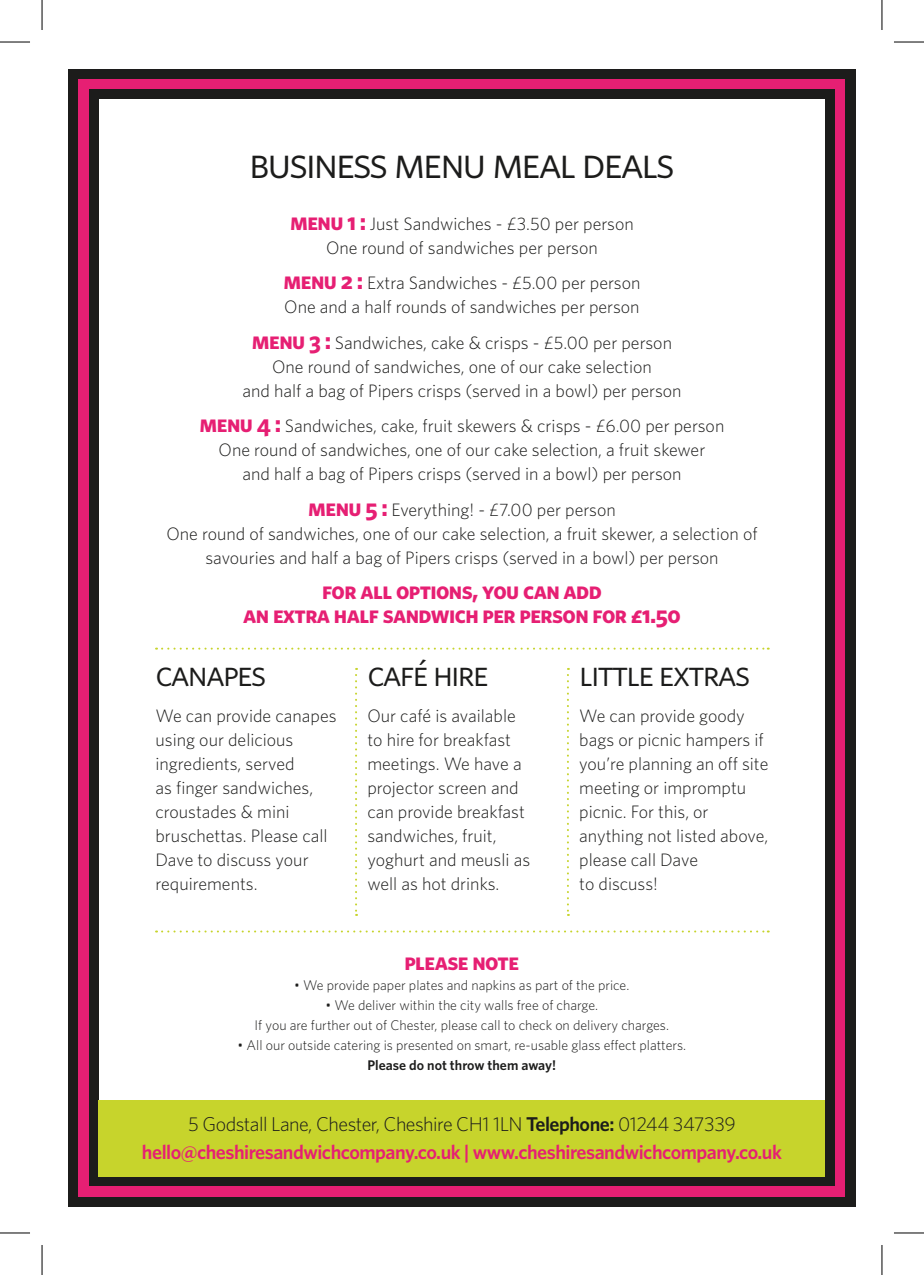
<style>
.page{position:relative;width:924px;height:1275px;background:#fff}
.page>*{position:absolute;margin:0;border:0;box-sizing:border-box;transform-origin:0 0}
.t1{font:44px "Whitney Book SC";letter-spacing:-.05em;color:#1c1c1b}
.t2{font:36px "Whitney Book SC";letter-spacing:-.05em;color:#1c1c1b}
.t3{font:24px/24px "Whitney Bold SC";letter-spacing:-.025em;color:#e61f73;text-align:center}
.t4{font:600 20px/28px "Whitney";letter-spacing:-.025em;color:#e61f73;text-align:center}
.t5{font:300 18px/24px "Whitney";color:#1c1c1b;text-align:center}
.t6{font:300 14px/20px "Whitney";color:#1c1c1b;text-align:center}
.s1{font-family:"Whitney Bold SC";font-weight:400;font-size:24px;color:#e61f73}
.s2{font-weight:600}
.s3{font-weight:300;color:#1c1c1b}
.s4{color:#1c1c1b}
</style>
<div class="page">
<div style="left:68px;top:68px;width:787px;height:1138px;background:#1c1c1b"></div>
<div style="left:78px;top:79px;width:766px;height:1117px;background:#e61f73"></div>
<div style="left:89px;top:89px;width:745px;height:1097px;background:#1c1c1b"></div>
<div style="left:99px;top:99px;width:725px;height:1076px;background:#fff"></div>
<div style="left:99px;top:1099px;width:725px;height:77px;background:#c7d42c"></div>
<svg style="left:156px;top:647px;width:612px;height:2px"></svg>
<svg style="left:156px;top:930px;width:612px;height:2px"></svg>
<svg style="left:567px;top:668px;width:1px;height:248px"></svg>
<svg style="left:355px;top:668px;width:2px;height:248px"></svg>
<hr style="left:0;top:42px;width:30px;height:1px;background:#000">
<hr style="left:893px;top:42px;width:30px;height:1px;background:#000">
<hr style="left:0;top:1232px;width:30px;height:1px;background:#000">
<hr style="left:893px;top:1232px;width:30px;height:1px;background:#000">
<hr style="left:42px;top:0;width:1px;height:30px;background:#000">
<hr style="left:42px;top:1245px;width:1px;height:30px;background:#000">
<hr style="left:881px;top:0;width:1px;height:30px;background:#000">
<hr style="left:881px;top:1245px;width:1px;height:30px;background:#000">
<p class="t1" style="left:249px;top:137px;width:427px">business menu meal deals</p>
<p class="t5" style="left:290px;top:211px;width:345px"><span class="s1">menu 1 :</span> Just Sandwiches - £3.50 per person<br>One round of sandwiches per person</p>
<p class="t5" style="left:283px;top:271px;width:358px;text-align:left"><span class="s1">menu 2 :</span> Extra Sandwiches - £5.00 per person<br>One and a half rounds of sandwiches per person</p>
<p class="t5" style="left:242px;top:330px;width:440px"><span class="s1">menu 3 :</span> Sandwiches, cake &amp; crisps - £5.00 per person<br>One round of sandwiches, one of our cake selection<br>and half a bag of Pipers crisps (served in a bowl) per person</p>
<p class="t5" style="left:199px;top:413px;width:526px"><span class="s1">menu 4 :</span> Sandwiches, cake, fruit skewers &amp; crisps - £6.00 per person<br>One round of sandwiches, one of our cake selection, a fruit skewer<br>and half a bag of Pipers crisps (served in a bowl) per person</p>
<p class="t5" style="left:166px;top:497px;width:592px"><span class="s1">menu 5 :</span> Everything! - £7.00 per person<br>One round of sandwiches, one of our cake selection, a fruit skewer, a selection of savouries and half a bag of Pipers crisps (served in a bowl) per person</p>
<p class="t3" style="left:243px;top:578px;width:439px">for all options, you can add<br>an extra half sandwich per person for £1.50</p>
<p class="t2" style="left:155px;top:652px;width:112px">canapes</p>
<p class="t5" style="left:155px;top:703px;width:182px;text-align:left">We can provide canapes using our delicious ingredients, served<br>as finger sandwiches, croustades &amp; mini bruschettas. Please call<br>Dave to discuss your requirements.</p>
<p class="t2" style="left:367px;top:652px;width:123px">café hire</p>
<p class="t5" style="left:367px;top:703px;width:164px;text-align:left">Our café is available to hire for breakfast meetings. We have a projector screen and can provide breakfast sandwiches, fruit, yoghurt and meusli as well as hot drinks.</p>
<p class="t2" style="left:579px;top:652px;width:172px">little extras</p>
<p class="t5" style="left:579px;top:703px;width:190px;text-align:left">We can provide goody bags or picnic hampers if you’re planning an off site meeting or impromptu picnic. For this, or anything not listed above, please call Dave<br>to discuss!</p>
<p class="t3" style="left:404px;top:949px;width:116px">please note</p>
<p class="t6" style="left:294px;top:975px;width:336px">• We provide paper plates and napkins as part of the price.</p>
<p class="t6" style="left:254px;top:995px;width:416px">• We deliver within the city walls free of charge.<br>If you are further out of Chester, please call to check on delivery charges.</p>
<p class="t6" style="left:237px;top:1035px;width:450px">• All our outside catering is presented on smart, re-usable glass effect platters.<br><span class="s2">Please do not throw them away!</span></p>
<p class="t4" style="left:142px;top:1109px;width:641px"><span class="s3">5 Godstall Lane, Chester, Cheshire CH1 1LN</span> <span class="s4">Telephone:</span> <span class="s3">01244 347339 </span>hello@cheshiresandwichcompany.co.uk | www.cheshiresandwichcompany.co.uk</p>
</div>
